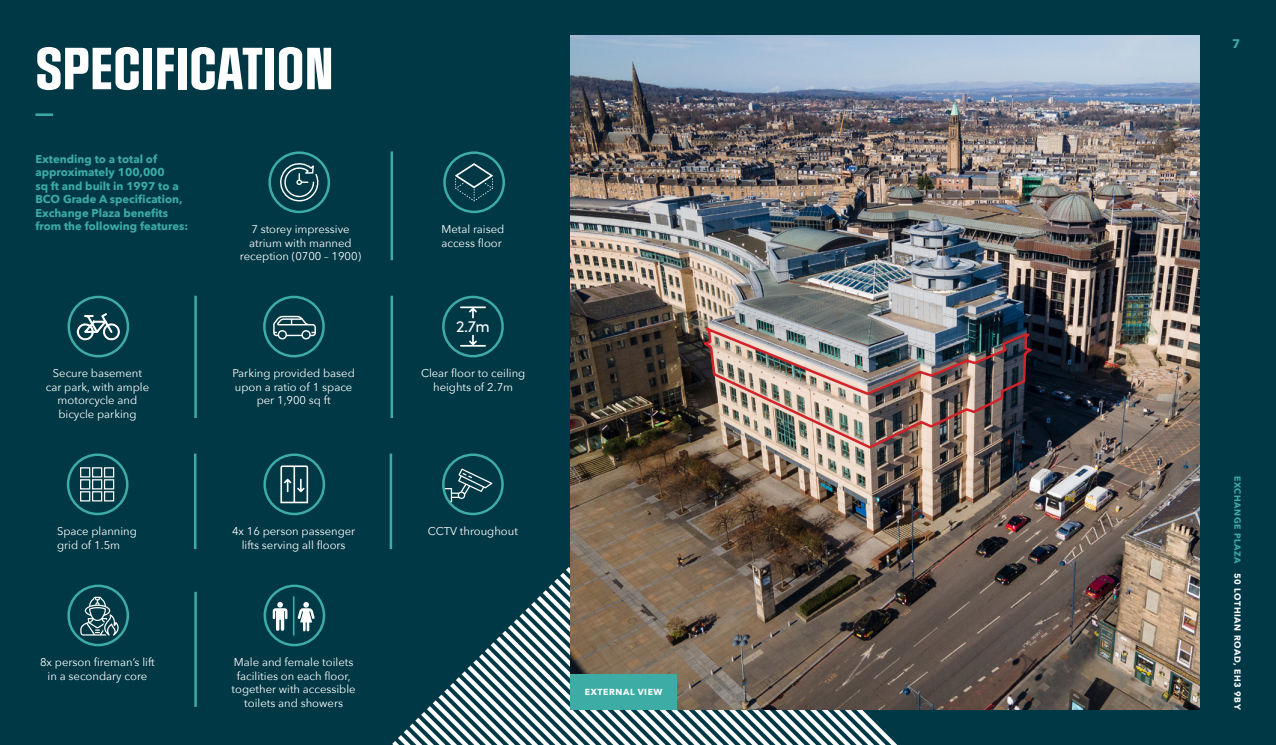
<style>
.page{position:relative;width:1276px;height:745px;background:#fff}
.page>*{position:absolute;margin:0;border:0;box-sizing:border-box;transform-origin:0 0}
.Heading{font:700 50px "Social Gothic";color:#fff}
.t1{font:16.25px "Sofia Pro";color:#fff}
.t2{font:700 12.5px "Avenir Next";color:#3caca5}
.NEW_-_PULL_QUOTE{font:11.25px/13.5px "Avenir Next";color:#fff;text-align:center}
.NEW_-_PULL_QUOTE-2{font:700 11.25px/13.5px "Avenir Next";color:#3caca5}
.t3{font:700 8.75px "Avenir Next";letter-spacing:.07em;color:#fff}
.s1{color:#3caca5}
</style>
<div class="page">
<div style="left:0;top:0;width:1276px;height:744px;background:#003845"></div>
<hr style="left:35px;top:113px;width:18px;height:3px;background:#3caca5">
<svg style="left:392px;top:567px;width:191px;height:177px"></svg>
<svg style="left:641px;top:709px;width:256px;height:35px"></svg>
<img style="left:570px;top:35px;width:629px;height:674px">
<hr style="left:390px;top:151px;width:3px;height:109px;background:#3caca5">
<hr style="left:390px;top:295px;width:3px;height:123px;background:#3caca5">
<hr style="left:194px;top:295px;width:3px;height:123px;background:#3caca5">
<div style="left:268px;top:151px;width:62px;height:62px;border:2px solid #3caca5;border-radius:50%"></div>
<svg style="left:279px;top:162px;width:40px;height:39px"></svg>
<div style="left:263px;top:453px;width:62px;height:62px;border:2px solid #3caca5;border-radius:50%"></div>
<svg style="left:280px;top:465px;width:28px;height:38px"></svg>
<div style="left:67px;top:295px;width:62px;height:62px;border:2px solid #3caca5;border-radius:50%"></div>
<div style="left:263px;top:295px;width:62px;height:62px;border:2px solid #3caca5;border-radius:50%"></div>
<svg style="left:77px;top:313px;width:43px;height:28px"></svg>
<svg style="left:273px;top:315px;width:43px;height:24px"></svg>
<div style="left:67px;top:453px;width:61px;height:62px;border:2px solid #3caca5;border-radius:50%"></div>
<hr style="left:194px;top:453px;width:2px;height:95px;background:#3caca5">
<div style="left:443px;top:151px;width:62px;height:62px;border:2px solid #3caca5;border-radius:50%"></div>
<svg style="left:455px;top:163px;width:38px;height:38px"></svg>
<div style="left:80px;top:467px;width:10px;height:10px;border:1px solid #fff"></div>
<div style="left:80px;top:479px;width:10px;height:10px;border:1px solid #fff"></div>
<div style="left:80px;top:491px;width:10px;height:10px;border:1px solid #fff"></div>
<div style="left:92px;top:467px;width:10px;height:10px;border:1px solid #fff"></div>
<div style="left:92px;top:479px;width:10px;height:10px;border:1px solid #fff"></div>
<div style="left:92px;top:491px;width:10px;height:10px;border:1px solid #fff"></div>
<div style="left:104px;top:467px;width:10px;height:10px;border:1px solid #fff"></div>
<div style="left:104px;top:479px;width:10px;height:10px;border:1px solid #fff"></div>
<div style="left:104px;top:491px;width:10px;height:10px;border:1px solid #fff"></div>
<hr style="left:194px;top:591px;width:3px;height:115px;background:#3caca5">
<div style="left:263px;top:584px;width:62px;height:62px;border:2px solid #3caca5;border-radius:50%"></div>
<hr style="left:293px;top:596px;width:1px;height:39px;background:#3caca5">
<svg style="left:273px;top:602px;width:14px;height:28px"></svg>
<svg style="left:298px;top:602px;width:17px;height:29px"></svg>
<div style="left:67px;top:584px;width:62px;height:62px;border:2px solid #3caca5;border-radius:50%"></div>
<svg style="left:80px;top:596px;width:39px;height:39px"></svg>
<div style="left:570px;top:673px;width:106px;height:36px;background:#3caca5"></div>
<svg style="left:442px;top:468px;width:50px;height:34px"></svg>
<div style="left:442px;top:453px;width:62px;height:62px;border:2px solid #3caca5;border-radius:50%"></div>
<div style="left:442px;top:295px;width:62px;height:62px;border:2px solid #3caca5;border-radius:50%"></div>
<hr style="left:460px;top:306px;width:26px;height:2px;background:#fff">
<svg style="left:448px;top:307px;width:50px;height:39px"></svg>
<hr style="left:390px;top:453px;width:2px;height:95px;background:#3caca5">
<img style="left:692px;top:320px;width:344px;height:130px">
<p class="Heading" style="left:35px;top:37px;width:300px">SPECIFICATION</p>
<p class="NEW_-_PULL_QUOTE-2" style="left:35px;top:152px;width:154px">Extending to a total of approximately 100,000<br>sq ft and built in 1997 to a<br>BCO Grade A specification,<br>Exchange Plaza benefits from the following features:</p>
<p class="NEW_-_PULL_QUOTE" style="left:240px;top:222px;width:123px">7 storey impressive atrium with manned reception (0700 – 1900)</p>
<p class="NEW_-_PULL_QUOTE" style="left:46px;top:366px;width:105px">Secure basement car park, with ample motorcycle and bicycle parking</p>
<p class="NEW_-_PULL_QUOTE" style="left:232px;top:366px;width:124px">Parking provided based upon a ratio of 1 space per 1,900 sq ft</p>
<p class="NEW_-_PULL_QUOTE" style="left:57px;top:523px;width:81px;text-align:left">Space planning grid of 1.5m</p>
<p class="NEW_-_PULL_QUOTE" style="left:40px;top:654px;width:116px">8x person fireman’s lift in a secondary core</p>
<p class="NEW_-_PULL_QUOTE" style="left:232px;top:523px;width:125px">4x 16 person passenger lifts serving all floors</p>
<p class="NEW_-_PULL_QUOTE" style="left:232px;top:654px;width:126px">Male and female toilets facilities on each floor, together with accessible toilets and showers</p>
<p class="NEW_-_PULL_QUOTE" style="left:441px;top:222px;width:64px;text-align:left">Metal raised access floor</p>
<p class="t1" style="left:456px;top:314px;width:35px">2.7m</p>
<p class="NEW_-_PULL_QUOTE" style="left:421px;top:366px;width:106px">Clear floor to ceiling heights of 2.7m</p>
<p class="NEW_-_PULL_QUOTE" style="left:428px;top:523px;width:92px">CCTV throughout</p>
<p class="t3" style="left:585px;top:684px;width:79px">EXTERNAL VIEW</p>
<p class="t2" style="left:1232px;top:33px;width:10px">7</p>
<p class="t3" style="left:1245px;top:475px;width:235px;rotate:90deg"><span class="s1">EXCHANGE PLAZA</span> 50 LOTHIAN ROAD, EH3 9BY</p>
</div>
